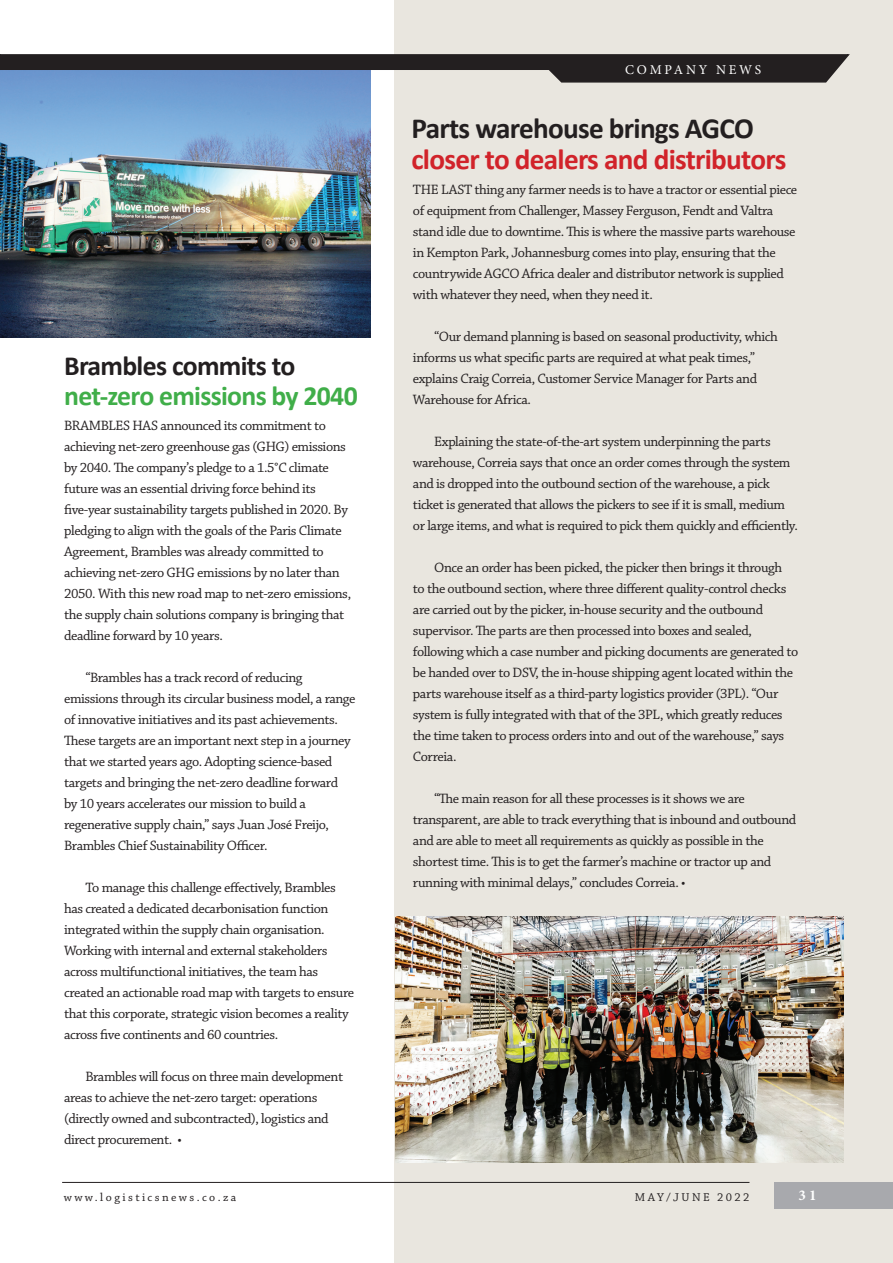
<style>
.page{position:relative;width:893px;height:1263px;background:#fff}
.page>*{position:absolute;margin:0;border:0;box-sizing:border-box;transform-origin:0 0}
.t1{font:700 29.25px "Calibri";letter-spacing:-.025em;color:#d1232a}
.t2{font:700 29.25px "Calibri";letter-spacing:-.025em;color:#231f20}
.t3{font:700 27.75px "Calibri";letter-spacing:-.025em;color:#40ae49}
.t4{font:700 27.75px "Calibri";letter-spacing:-.025em;color:#231f20}
.t5{font:700 15px "Minion Pro";color:#fff}
.t6{font:14.25px/21px "Chaparral Pro";letter-spacing:-.03em;color:#231f20}
.t7{font:13.5px "Minion Pro";letter-spacing:.21em;color:#fff}
.t8{font:12px "Chaparral Pro";letter-spacing:.2em;color:#231f20}
</style>
<div class="page">
<div style="left:395px;top:0;width:498px;height:1263px;background:#e9e6df"></div>
<div style="left:774px;top:1182px;width:119px;height:27px;background:#a8a9ad"></div>
<hr style="left:62px;top:1182px;width:687px;height:1px;background:#231f20">
<img style="left:396px;top:916px;width:447px;height:247px">
<img style="left:0;top:83px;width:371px;height:254px">
<svg style="left:0;top:53px;width:850px;height:30px;background:#4e535e"></svg>
<h2 class="t4" style="left:64px;top:346px;width:233px">Brambles commits to</h2>
<h2 class="t3" style="left:64px;top:376px;width:295px">net-zero emissions by 2040</h2>
<p class="t6" style="left:64px;top:415px;width:289px">BRAMBLES HAS announced its commitment to achieving net-zero greenhouse gas (GHG) emissions by 2040. The company’s pledge to a 1.5°C climate future was an essential driving force behind its five-year sustainability targets published in 2020. By pledging to align with the goals of the Paris Climate Agreement, Brambles was already committed to achieving net-zero GHG emissions by no later than 2050. With this new road map to net-zero emissions, the supply chain solutions company is bringing that deadline forward by 10 years.</p>
<p class="t6" style="left:64px;top:667px;width:293px;text-indent:21px">“Brambles has a track record of reducing emissions through its circular business model, a range of innovative initiatives and its past achievements.<br>These targets are an important next step in a journey that we started years ago. Adopting science-based targets and bringing the net-zero deadline forward<br>by 10 years accelerates our mission to build a regenerative supply chain,” says Juan José Freijo, Brambles Chief Sustainability Officer.</p>
<p class="t6" style="left:64px;top:877px;width:291px;text-indent:21px">To manage this challenge effectively, Brambles has created a dedicated decarbonisation function integrated within the supply chain organisation.<br>Working with internal and external stakeholders across multifunctional initiatives, the team has created an actionable road map with targets to ensure that this corporate, strategic vision becomes a reality across five continents and 60 countries.</p>
<p class="t6" style="left:64px;top:1067px;width:280px;text-indent:21px">Brambles will focus on three main development areas to achieve the net-zero target: operations (directly owned and subcontracted), logistics and direct procurement. •</p>
<p class="t7" style="left:625px;top:61px;width:138px">COMPANY NEWS</p>
<h1 class="t2" style="left:411px;top:107px;width:344px">Parts warehouse brings AGCO</h1>
<h1 class="t1" style="left:411px;top:139px;width:376px">closer to dealers and distributors</h1>
<p class="t6" style="left:413px;top:180px;width:386px">THE LAST thing any farmer needs is to have a tractor or essential piece of equipment from Challenger, Massey Ferguson, Fendt and Valtra stand idle due to downtime. This is where the massive parts warehouse in Kempton Park, Johannesburg comes into play, ensuring that the countrywide AGCO Africa dealer and distributor network is supplied with whatever they need, when they need it.</p>
<p class="t6" style="left:413px;top:327px;width:366px;text-indent:21px">“Our demand planning is based on seasonal productivity, which informs us what specific parts are required at what peak times,” explains Craig Correia, Customer Service Manager for Parts and Warehouse for Africa.</p>
<p class="t6" style="left:413px;top:432px;width:386px;text-indent:21px">Explaining the state-of-the-art system underpinning the parts warehouse, Correia says that once an order comes through the system and is dropped into the outbound section of the warehouse, a pick ticket is generated that allows the pickers to see if it is small, medium or large items, and what is required to pick them quickly and efficiently.</p>
<p class="t6" style="left:413px;top:558px;width:387px;text-indent:21px">Once an order has been picked, the picker then brings it through<br>to the outbound section, where three different quality-control checks are carried out by the picker, in-house security and the outbound supervisor. The parts are then processed into boxes and sealed, following which a case number and picking documents are generated to be handed over to DSV, the in-house shipping agent located within the parts warehouse itself as a third-party logistics provider (3PL). “Our system is fully integrated with that of the 3PL, which greatly reduces the time taken to process orders into and out of the warehouse,” says Correia.</p>
<p class="t6" style="left:413px;top:789px;width:385px;text-indent:21px">“The main reason for all these processes is it shows we are transparent, are able to track everything that is inbound and outbound and are able to meet all requirements as quickly as possible in the shortest time. This is to get the farmer’s machine or tractor up and running with minimal delays,” concludes Correia. •</p>
<p class="t8" style="left:64px;top:1190px;width:174px">www.logisticsnews.co.za</p>
<p class="t8" style="left:635px;top:1190px;width:116px">MAY/JUNE 2022</p>
<p class="t5" style="left:799px;top:1184px;width:20px">31</p>
</div>
